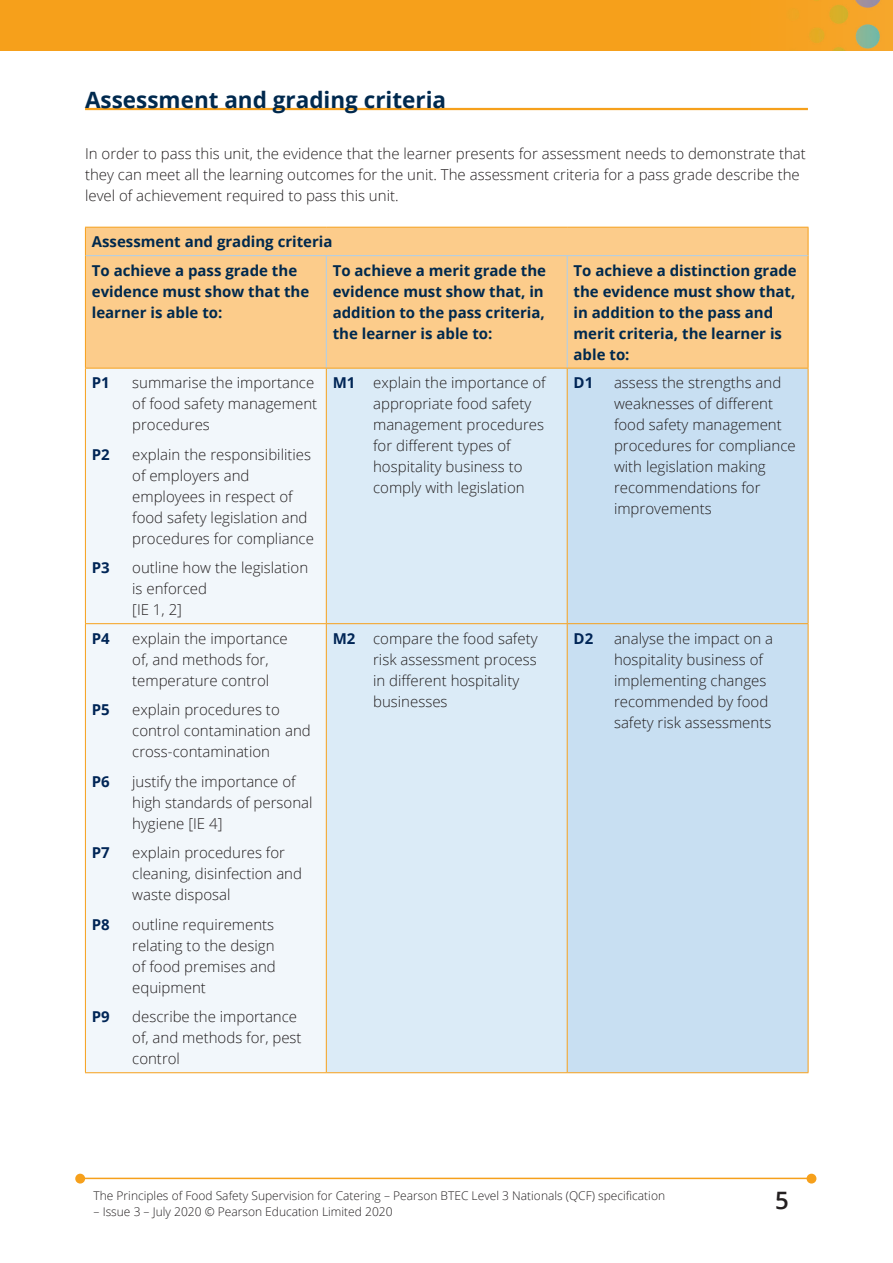
<style>
.page{position:relative;width:893px;height:1263px;background:#fff}
.page>*{position:absolute;margin:0;border:0;box-sizing:border-box;transform-origin:0 0}
.t1{font:600 24px "Open Sans";color:#231f20}
.hb-guide{font:700 22.5px "Open Sans";color:#00294e}
.table_text-indented{font:300 15px/21px "Open Sans";color:#231f20}
.table_head{font:700 15px/21px "Open Sans";color:#00294e}
.text{font:300 15px/21px "Open Sans";color:#231f20}
.table_text-indented-2{font:700 15px "Open Sans";color:#002556}
.t2{font:300 12px "Open Sans";color:#231f20}
.s1{font-weight:700;color:#002556}
</style>
<div class="page">
<img style="left:0;top:0;width:893px;height:51px">
<hr style="left:82px;top:1178px;width:728px;height:1px;background:#f6a01b">
<div style="left:807px;top:1174px;width:9px;height:9px;background:#f6a01b;border-radius:50%"></div>
<div style="left:807px;top:1174px;width:9px;height:9px;border:2px solid #f6a01b;border-radius:50%"></div>
<div style="left:76px;top:1174px;width:8px;height:9px;background:#f6a01b;border-radius:50%"></div>
<div style="left:75px;top:1174px;width:10px;height:9px;border:2px solid #f6a01b;border-radius:50%"></div>
<hr style="left:85px;top:108px;width:723px;height:2px;background:#f6a01b">
<div style="left:86px;top:228px;width:722px;height:140px;background:#fccc8b"></div>
<div style="left:86px;top:369px;width:240px;height:703px;background:#f2f7fb"></div>
<div style="left:327px;top:369px;width:240px;height:703px;background:#dbebf7"></div>
<div style="left:568px;top:369px;width:240px;height:703px;background:#c8dff2"></div>
<svg style="left:85px;top:228px;width:1px;height:28px"></svg>
<svg style="left:808px;top:228px;width:1px;height:28px"></svg>
<hr style="left:85px;top:227px;width:241px;height:1px;background:#f6a01b">
<hr style="left:326px;top:227px;width:241px;height:1px;background:#f6a01b">
<hr style="left:567px;top:227px;width:241px;height:1px;background:#f6a01b">
<hr style="left:85px;top:256px;width:1px;height:112px;background:#f6a01b">
<hr style="left:86px;top:255px;width:240px;height:1px;background:#accfed">
<hr style="left:326px;top:256px;width:1px;height:112px;background:#accfed">
<hr style="left:326px;top:255px;width:241px;height:1px;background:#accfed">
<hr style="left:567px;top:256px;width:1px;height:112px;background:#accfed">
<hr style="left:808px;top:256px;width:1px;height:112px;background:#f6a01b">
<hr style="left:567px;top:255px;width:241px;height:1px;background:#accfed">
<hr style="left:85px;top:368px;width:1px;height:255px;background:#f6a01b">
<hr style="left:85px;top:368px;width:241px;height:1px;background:#f6a01b">
<hr style="left:326px;top:368px;width:1px;height:255px;background:#f6a01b">
<hr style="left:326px;top:368px;width:241px;height:1px;background:#f6a01b">
<hr style="left:567px;top:368px;width:1px;height:255px;background:#f6a01b">
<hr style="left:808px;top:368px;width:1px;height:255px;background:#f6a01b">
<hr style="left:567px;top:368px;width:241px;height:1px;background:#f6a01b">
<hr style="left:326px;top:624px;width:1px;height:448px;background:#f6a01b">
<hr style="left:567px;top:624px;width:1px;height:448px;background:#f6a01b">
<hr style="left:85px;top:624px;width:1px;height:448px;background:#f6a01b">
<hr style="left:808px;top:624px;width:1px;height:448px;background:#f6a01b">
<hr style="left:85px;top:623px;width:241px;height:1px;background:#f6a01b">
<hr style="left:326px;top:623px;width:241px;height:1px;background:#f6a01b">
<hr style="left:567px;top:623px;width:241px;height:1px;background:#f6a01b">
<hr style="left:85px;top:1072px;width:241px;height:1px;background:#f6a01b">
<hr style="left:326px;top:1072px;width:241px;height:1px;background:#f6a01b">
<hr style="left:567px;top:1072px;width:241px;height:1px;background:#f6a01b">
<p class="hb-guide" style="left:85px;top:84px;width:363px">Assessment and grading criteria</p>
<p class="text" style="left:85px;top:143px;width:722px">In order to pass this unit, the evidence that the learner presents for assessment needs to demonstrate that they can meet all the learning outcomes for the unit. The assessment criteria for a pass grade describe the level of achievement required to pass this unit.</p>
<p class="table_head" style="left:92px;top:231px;width:242px">Assessment and grading criteria</p>
<p class="table_head" style="left:92px;top:259px;width:219px">To achieve a pass grade the evidence must show that the learner is able to:</p>
<p class="table_head" style="left:333px;top:259px;width:215px">To achieve a merit grade the evidence must show that, in addition to the pass criteria, the learner is able to:</p>
<p class="table_head" style="left:574px;top:259px;width:225px">To achieve a distinction grade the evidence must show that, in addition to the pass and merit criteria, the learner is able to:</p>
<p class="table_text-indented-2" style="left:92px;top:372px;width:19px">P1</p>
<p class="table_text-indented" style="left:132px;top:372px;width:187px">summarise the importance of food safety management procedures</p>
<p class="table_text-indented-2" style="left:92px;top:444px;width:19px">P2</p>
<p class="table_text-indented" style="left:132px;top:443px;width:183px">explain the responsibilities of employers and employees in respect of food safety legislation and procedures for compliance</p>
<p class="table_text-indented-2" style="left:92px;top:557px;width:19px">P3</p>
<p class="table_text-indented" style="left:132px;top:557px;width:178px">outline how the legislation is enforced<br>[IE 1, 2]</p>
<p class="table_text-indented" style="left:373px;top:372px;width:174px;text-indent:-40px"><span class="s1">M1</span> explain the importance of appropriate food safety management procedures for different types of hospitality business to comply with legislation</p>
<p class="table_text-indented-2" style="left:574px;top:372px;width:21px">D1</p>
<p class="table_text-indented" style="left:614px;top:372px;width:183px">assess the strengths and weaknesses of different food safety management procedures for compliance with legislation making recommendations for improvements</p>
<p class="table_text-indented-2" style="left:92px;top:628px;width:19px">P4</p>
<p class="table_text-indented" style="left:132px;top:627px;width:157px">explain the importance of, and methods for, temperature control</p>
<p class="table_text-indented-2" style="left:92px;top:699px;width:19px">P5</p>
<p class="table_text-indented" style="left:132px;top:699px;width:180px">explain procedures to control contamination and cross-contamination</p>
<p class="table_text-indented-2" style="left:92px;top:771px;width:19px">P6</p>
<p class="table_text-indented" style="left:132px;top:770px;width:182px">justify the importance of high standards of personal hygiene [IE 4]</p>
<p class="table_text-indented-2" style="left:92px;top:842px;width:19px">P7</p>
<p class="table_text-indented" style="left:132px;top:842px;width:171px">explain procedures for cleaning, disinfection and waste disposal</p>
<p class="table_text-indented-2" style="left:92px;top:914px;width:19px">P8</p>
<p class="table_text-indented" style="left:132px;top:913px;width:145px;text-align:justify">outline requirements relating to the design of food premises and equipment</p>
<p class="table_text-indented-2" style="left:92px;top:1006px;width:19px">P9</p>
<p class="table_text-indented" style="left:132px;top:1006px;width:171px">describe the importance of, and methods for, pest control</p>
<p class="table_text-indented" style="left:373px;top:627px;width:166px;text-indent:-40px"><span class="s1">M2</span> compare the food safety risk assessment process in different hospitality businesses</p>
<p class="table_text-indented-2" style="left:574px;top:628px;width:21px">D2</p>
<p class="table_text-indented" style="left:614px;top:627px;width:161px">analyse the impact on a hospitality business of implementing changes recommended by food safety risk assessments</p>
<p class="t2" style="left:94px;top:1187px;width:573px">The Principles of Food Safety Supervision for Catering – Pearson BTEC Level 3 Nationals (QCF) specification</p>
<p class="t2" style="left:94px;top:1204px;width:301px">– Issue 3 – July 2020 © Pearson Education Limited 2020</p>
<h1 class="t1" style="left:775px;top:1184px;width:15px">5</h1>
</div>
